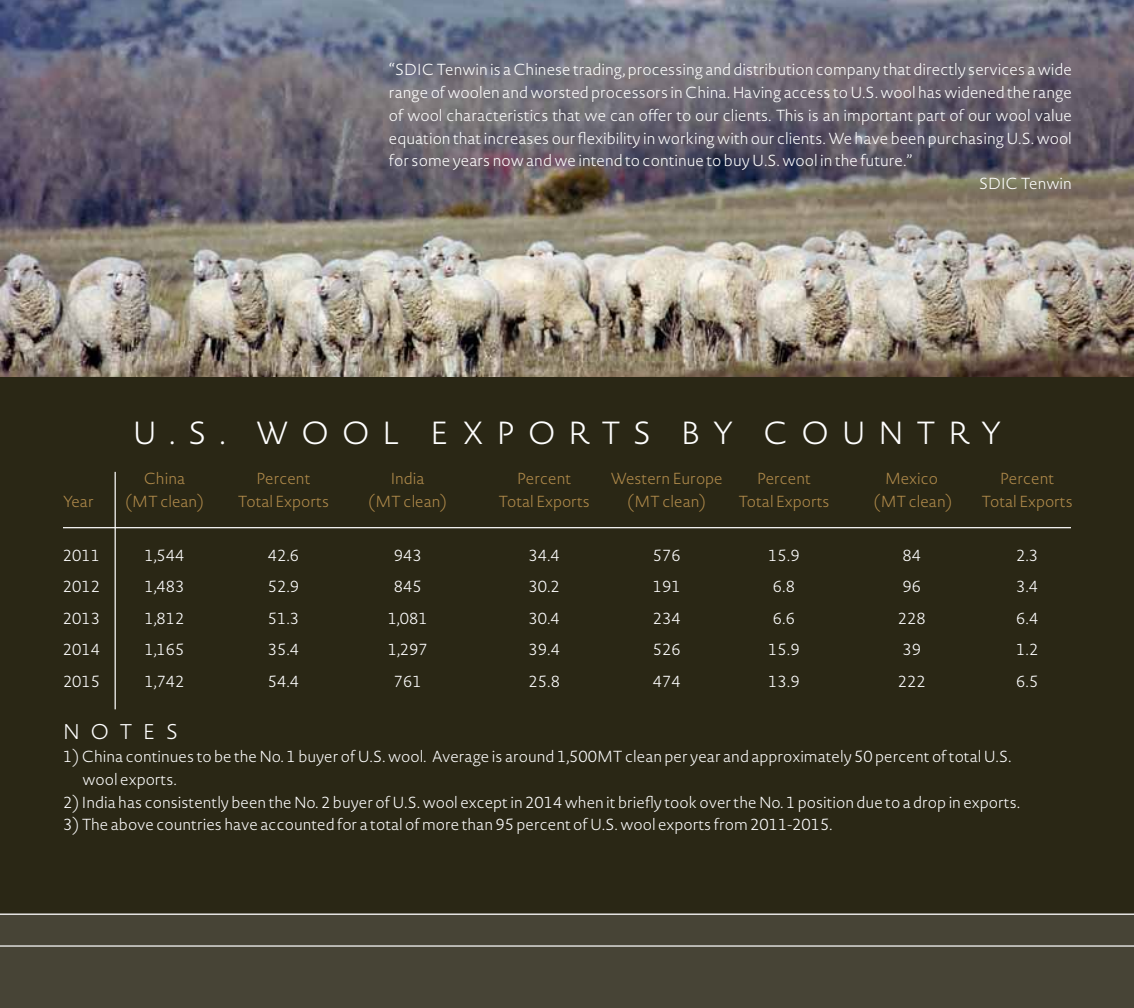
<style>
.page{position:relative;width:1134px;height:1008px;background:#fff}
.page>*{position:absolute;margin:0;border:0;box-sizing:border-box;transform-origin:0 0}
.t1{font:200 31.5px "Novel Sans Pro";letter-spacing:.4em;color:#fff}
.t2{font:200 21px "Novel Sans Pro";letter-spacing:.5em;color:#fff}
.t3{font:200 15.75px/22.8px "Novel Sans Pro";color:#fff}
.t4{font:200 15.75px "Novel Sans Pro";color:#b18b4b}
</style>
<div class="page">
<img style="left:0;top:0;width:1134px;height:377px">
<div style="left:0;top:377px;width:1134px;height:538px;background:#2a2715"></div>
<hr style="left:0;top:913px;width:33px;height:2px;background:#fff">
<div style="left:0;top:914px;width:1134px;height:94px;background:#474436"></div>
<hr style="left:0;top:914px;width:1134px;height:1px;background:#fff">
<hr style="left:0;top:945px;width:1134px;height:2px;background:#fff">
<hr style="left:115px;top:472px;width:1px;height:237px;background:#fff">
<hr style="left:63px;top:527px;width:1008px;height:1px;background:#fff">
<p class="t3" style="left:389px;top:58px;width:684px">“SDIC Tenwin is a Chinese trading, processing and distribution company that directly services a wide</p>
<p class="t3" style="left:389px;top:81px;width:684px">range of woolen and worsted processors in China. Having access to U.S. wool has widened the range</p>
<p class="t3" style="left:389px;top:104px;width:684px">of wool characteristics that we can offer to our clients. This is an important part of our wool value</p>
<p class="t3" style="left:389px;top:126px;width:684px">equation that increases our flexibility in working with our clients. We have been purchasing U.S. wool</p>
<p class="t3" style="left:389px;top:149px;width:525px">for some years now and we intend to continue to buy U.S. wool in the future.”</p>
<p class="t3" style="left:979px;top:172px;width:94px">SDIC Tenwin</p>
<h1 class="t1" style="left:133px;top:410px;width:870px">U.S. WOOL EX PORTS BY COUNTRY</h1>
<p class="t4" style="left:144px;top:467px;width:43px">China</p>
<p class="t4" style="left:257px;top:467px;width:55px">Percent</p>
<p class="t4" style="left:391px;top:467px;width:35px">India</p>
<p class="t4" style="left:517px;top:467px;width:55px">Percent</p>
<p class="t4" style="left:611px;top:467px;width:114px">Western Europe</p>
<p class="t4" style="left:757px;top:467px;width:55px">Percent</p>
<p class="t4" style="left:885px;top:467px;width:54px">Mexico</p>
<p class="t4" style="left:1000px;top:467px;width:55px">Percent</p>
<p class="t4" style="left:63px;top:490px;width:32px">Year</p>
<p class="t4" style="left:125px;top:490px;width:80px">(MT clean)</p>
<p class="t4" style="left:238px;top:490px;width:93px">Total Exports</p>
<p class="t4" style="left:368px;top:490px;width:80px">(MT clean)</p>
<p class="t4" style="left:499px;top:490px;width:93px">Total Exports</p>
<p class="t4" style="left:627px;top:490px;width:80px">(MT clean)</p>
<p class="t4" style="left:738px;top:490px;width:93px">Total Exports</p>
<p class="t4" style="left:873px;top:490px;width:80px">(MT clean)</p>
<p class="t4" style="left:982px;top:490px;width:93px">Total Exports</p>
<p class="t3" style="left:63px;top:544px;width:39px">2011</p>
<p class="t3" style="left:144px;top:544px;width:42px">1,544</p>
<p class="t3" style="left:268px;top:544px;width:33px">42.6</p>
<p class="t3" style="left:394px;top:544px;width:29px">943</p>
<p class="t3" style="left:529px;top:544px;width:33px">34.4</p>
<p class="t3" style="left:653px;top:544px;width:29px">576</p>
<p class="t3" style="left:768px;top:544px;width:33px">15.9</p>
<p class="t3" style="left:902px;top:544px;width:20px">84</p>
<p class="t3" style="left:1016px;top:544px;width:24px">2.3</p>
<p class="t3" style="left:63px;top:575px;width:39px">2012</p>
<p class="t3" style="left:144px;top:575px;width:42px">1,483</p>
<p class="t3" style="left:268px;top:575px;width:33px">52.9</p>
<p class="t3" style="left:394px;top:575px;width:29px">845</p>
<p class="t3" style="left:529px;top:575px;width:33px">30.2</p>
<p class="t3" style="left:653px;top:575px;width:29px">191</p>
<p class="t3" style="left:773px;top:575px;width:24px">6.8</p>
<p class="t3" style="left:902px;top:575px;width:20px">96</p>
<p class="t3" style="left:1016px;top:575px;width:24px">3.4</p>
<p class="t3" style="left:63px;top:607px;width:39px">2013</p>
<p class="t3" style="left:144px;top:607px;width:42px">1,812</p>
<p class="t3" style="left:268px;top:607px;width:33px">51.3</p>
<p class="t3" style="left:388px;top:607px;width:42px">1,081</p>
<p class="t3" style="left:529px;top:607px;width:33px">30.4</p>
<p class="t3" style="left:653px;top:607px;width:29px">234</p>
<p class="t3" style="left:773px;top:607px;width:24px">6.6</p>
<p class="t3" style="left:898px;top:607px;width:29px">228</p>
<p class="t3" style="left:1016px;top:607px;width:24px">6.4</p>
<p class="t3" style="left:63px;top:638px;width:39px">2014</p>
<p class="t3" style="left:144px;top:638px;width:42px">1,165</p>
<p class="t3" style="left:268px;top:638px;width:33px">35.4</p>
<p class="t3" style="left:388px;top:638px;width:42px">1,297</p>
<p class="t3" style="left:529px;top:638px;width:33px">39.4</p>
<p class="t3" style="left:653px;top:638px;width:29px">526</p>
<p class="t3" style="left:768px;top:638px;width:33px">15.9</p>
<p class="t3" style="left:902px;top:638px;width:20px">39</p>
<p class="t3" style="left:1016px;top:638px;width:24px">1.2</p>
<p class="t3" style="left:63px;top:670px;width:39px">2015</p>
<p class="t3" style="left:144px;top:670px;width:42px">1,742</p>
<p class="t3" style="left:268px;top:670px;width:33px">54.4</p>
<p class="t3" style="left:394px;top:670px;width:29px">761</p>
<p class="t3" style="left:529px;top:670px;width:33px">25.8</p>
<p class="t3" style="left:653px;top:670px;width:29px">474</p>
<p class="t3" style="left:768px;top:670px;width:33px">13.9</p>
<p class="t3" style="left:898px;top:670px;width:29px">222</p>
<p class="t3" style="left:1016px;top:670px;width:24px">6.5</p>
<h2 class="t2" style="left:63px;top:717px;width:117px">NOTES</h2>
<p class="t3" style="left:83px;top:745px;width:931px;text-indent:-20px">1) China continues to be the No. 1 buyer of U.S. wool. Average is around 1,500MT clean per year and approximately 50 percent of total U.S. wool exports.</p>
<p class="t3" style="left:63px;top:791px;width:959px">2) India has consistently been the No. 2 buyer of U.S. wool except in 2014 when it briefly took over the No. 1 position due to a drop in exports.</p>
<p class="t3" style="left:63px;top:813px;width:771px">3) The above countries have accounted for a total of more than 95 percent of U.S. wool exports from 2011-2015.</p>
</div>
